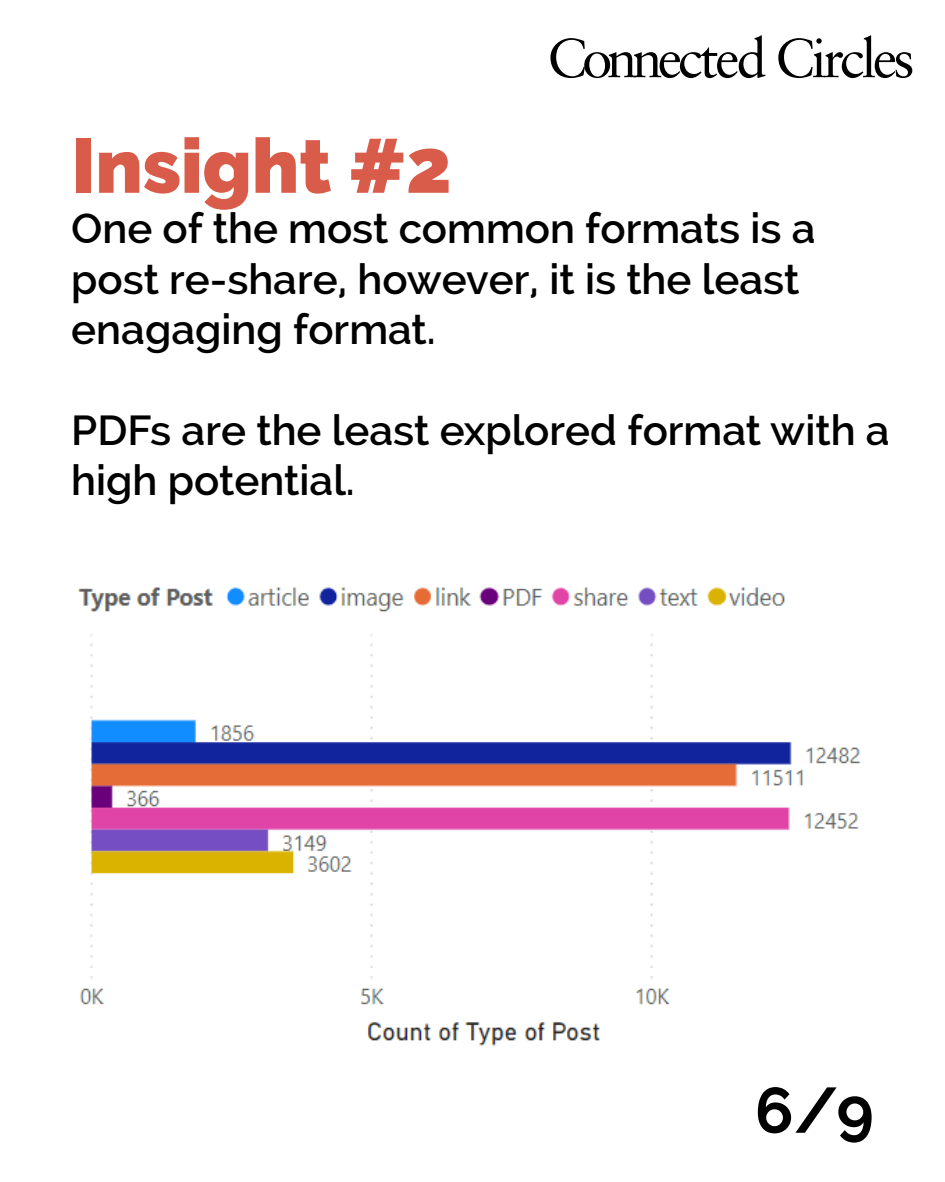
<style>
.page{position:relative;width:945px;height:1182px;background:#fff}
.page>*{position:absolute;margin:0;border:0;box-sizing:border-box;transform-origin:0 0}
.t1{font:900 76.12px "Raleway";color:#d95c4a}
.t2{font:700 63.88px "Raleway";color:#000}
.t3{font:600 42px/50.4px "Raleway";color:#000}
</style>
<div class="page">
<svg style="left:550px;top:35px;width:215px;height:43px"></svg>
<svg style="left:778px;top:35px;width:134px;height:43px"></svg>
<img style="left:78px;top:587px;width:783px;height:459px">
<h1 class="t1" style="left:71px;top:122px;width:382px">Insight #2</h1>
<p class="t3" style="left:71px;top:203px;width:746px">One of the most common formats is a post re-share, however, it is the least enagaging format.</p>
<p class="t3" style="left:71px;top:405px;width:820px">PDFs are the least explored format with a high potential.</p>
<h2 class="t2" style="left:755px;top:1073px;width:120px">6/9</h2>
</div>
